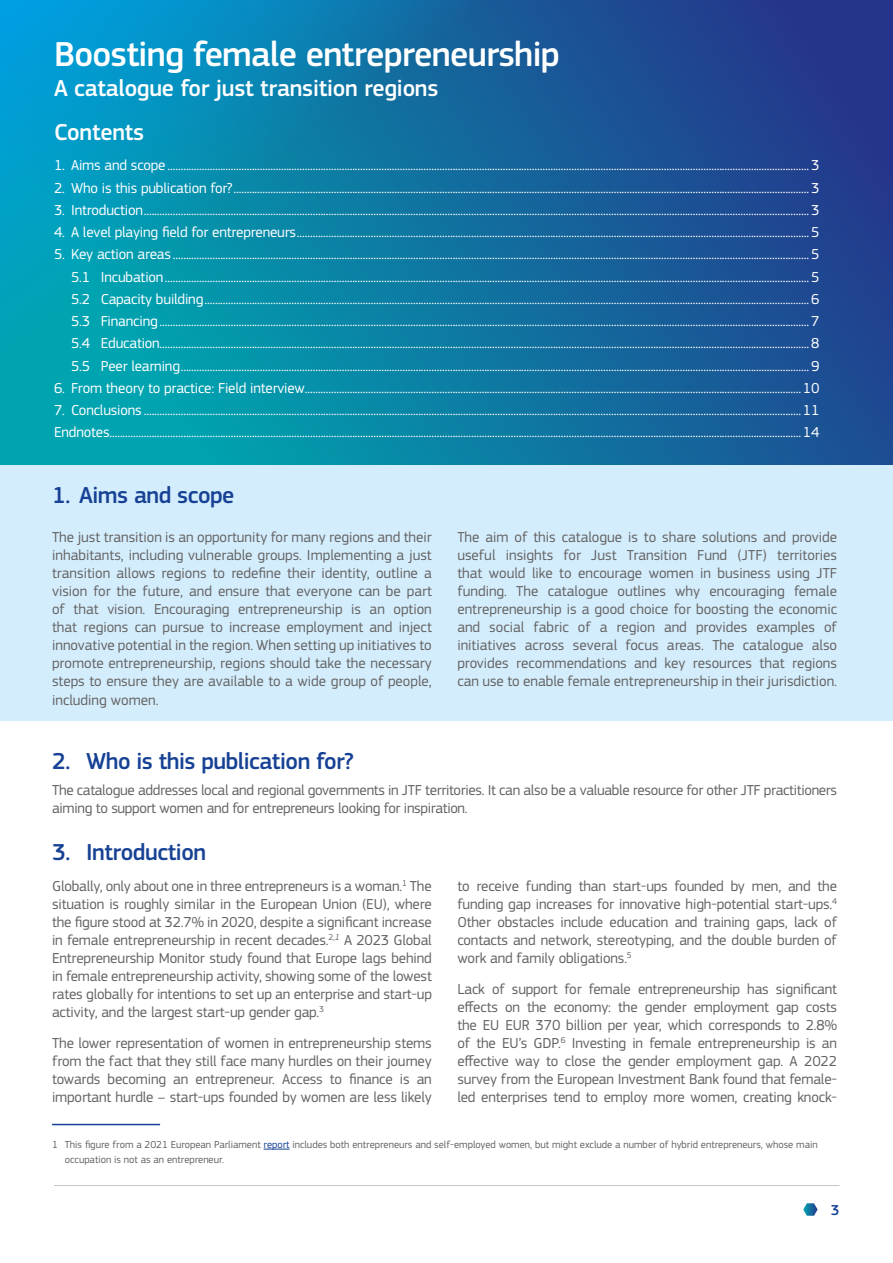
<style>
.page{position:relative;width:893px;height:1263px;background:#fff}
.page>*{position:absolute;margin:0;border:0;box-sizing:border-box;transform-origin:0 0}
.Index-Title{font:500 36px "EC Square Sans Pro";letter-spacing:-.02em;color:#fff}
.Index-Title-2{font:500 24px "EC Square Sans Pro";letter-spacing:-.02em;color:#164194}
.Index-Title-3{font:500 24px "EC Square Sans Pro";letter-spacing:-.01em;color:#fff}
.Body_Text{font:500 24px "EC Square Sans Pro";letter-spacing:-.01em;color:#fff}
.t1{font:15px "EC Square Sans Pro";letter-spacing:-.01em;color:#fff}
.Body_Text-2{font:15px/18px "EC Square Sans Pro";letter-spacing:-.01em;color:#646363;text-align:justify}
.Body_SC{font:15px/18px "EC Square Sans Pro";color:#646363;text-align:justify}
.t2{font:500 15px "EC Square Sans Pro";color:#164194}
.Footnotes{font:10.5px/15px "EC Square Sans Pro";color:#646363}
.s1{color:#164194}
</style>
<div class="page">
<hr style="left:54px;top:1185px;width:785px;height:1px;background:#c6c6c6">
<svg style="left:803px;top:1203px;width:15px;height:13px"></svg>
<svg style="left:0;top:0;width:893px;height:466px;background:#1073a3"></svg>
<div style="left:0;top:466px;width:893px;height:255px;background:#d4edfc"></div>
<hr style="left:52px;top:1124px;width:108px;height:1px;background:#164194">
<svg style="left:264px;top:1149px;width:26px;height:1px"></svg>
<h1 class="Index-Title" style="left:54px;top:34px;width:507px">Boosting female entrepreneurship</h1>
<h1 class="Index-Title-3" style="left:54px;top:75px;width:386px">A catalogue for just transition regions</h1>
<p class="Body_Text" style="left:54px;top:118px;width:92px">Contents</p>
<p class="t1" style="left:54px;top:157px;width:767px">1. Aims and scope ...................................................................................................................................................................................................................................................3</p>
<p class="t1" style="left:54px;top:179px;width:767px">2. Who is this publication for?..........................................................................................................................................................................................................................3</p>
<p class="t1" style="left:54px;top:201px;width:767px">3. Introduction............................................................................................................................................................................................................................................................3</p>
<p class="t1" style="left:54px;top:223px;width:767px">4. A level playing field for entrepreneurs..................................................................................................................................................................................................5</p>
<p class="t1" style="left:54px;top:246px;width:767px">5. Key action areas .................................................................................................................................................................................................................................................5</p>
<p class="t1" style="left:71px;top:268px;width:750px">5.1 Incubation....................................................................................................................................................................................................................................................5</p>
<p class="t1" style="left:71px;top:290px;width:750px">5.2 Capacity building.....................................................................................................................................................................................................................................6</p>
<p class="t1" style="left:71px;top:312px;width:750px">5.3 Financing......................................................................................................................................................................................................................................................7</p>
<p class="t1" style="left:71px;top:335px;width:750px">5.4 Education......................................................................................................................................................................................................................................................8</p>
<p class="t1" style="left:71px;top:357px;width:750px">5.5 Peer learning..............................................................................................................................................................................................................................................9</p>
<p class="t1" style="left:54px;top:379px;width:767px">6. From theory to practice: Field interview............................................................................................................................................................................................10</p>
<p class="t1" style="left:54px;top:401px;width:767px">7. Conclusions .........................................................................................................................................................................................................................................................11</p>
<p class="t1" style="left:54px;top:424px;width:767px">Endnotes......................................................................................................................................................................................................................................................................14</p>
<h1 class="Index-Title-2" style="left:52px;top:481px;width:184px">1. Aims and scope</h1>
<p class="Body_SC" style="left:52px;top:529px;width:381px">The just transition is an opportunity for many regions and their inhabitants, including vulnerable groups. Implementing a just transition allows regions to redefine their identity, outline a vision for the future, and ensure that everyone can be part of that vision. Encouraging entrepreneurship is an option that regions can pursue to increase employment and inject innovative potential in the region. When setting up initiatives to promote entrepreneurship, regions should take the necessary steps to ensure they are available to a wide group of people, including women.</p>
<p class="Body_SC" style="left:457px;top:529px;width:381px">The aim of this catalogue is to share solutions and provide useful insights for Just Transition Fund (JTF) territories that would like to encourage women in business using JTF funding. The catalogue outlines why encouraging female entrepreneurship is a good choice for boosting the economic and social fabric of a region and provides examples of initiatives across several focus areas. The catalogue also provides recommendations and key resources that regions can use to enable female entrepreneurship in their jurisdiction.</p>
<h2 class="Index-Title-2" style="left:52px;top:747px;width:303px">2. Who is this publication for?</h2>
<p class="Body_Text-2" style="left:52px;top:781px;width:786px">The catalogue addresses local and regional governments in JTF territories. It can also be a valuable resource for other JTF practitioners aiming to support women and for entrepreneurs looking for inspiration.</p>
<h2 class="Index-Title-2" style="left:52px;top:838px;width:155px">3. Introduction</h2>
<p class="Body_Text-2" style="left:52px;top:877px;width:381px">Globally, only about one in three entrepreneurs is a woman.<sup>1</sup> The situation is roughly similar in the European Union (EU), where the figure stood at 32.7% in 2020, despite a significant increase in female entrepreneurship in recent decades.<sup>2,</sup><sup>1</sup> A 2023 Global Entrepreneurship Monitor study found that Europe lags behind in female entrepreneurship activity, showing some of the lowest rates globally for intentions to set up an enterprise and start-up activity, and the largest start-up gender gap.<sup>3</sup></p>
<p class="Body_Text-2" style="left:52px;top:1034px;width:381px">The lower representation of women in entrepreneurship stems from the fact that they still face many hurdles on their journey towards becoming an entrepreneur. Access to finance is an important hurdle – start-ups founded by women are less likely</p>
<p class="Body_Text-2" style="left:457px;top:877px;width:381px">to receive funding than start-ups founded by men, and the funding gap increases for innovative high-potential start-ups.<sup>4<br></sup>Other obstacles include education and training gaps, lack of contacts and network, stereotyping, and the double burden of work and family obligations.<sup>5</sup></p>
<p class="Body_Text-2" style="left:457px;top:980px;width:381px">Lack of support for female entrepreneurship has significant effects on the economy: the gender employment gap costs the EU EUR 370 billion per year, which corresponds to 2.8% of the EU’s GDP.<sup>6</sup> Investing in female entrepreneurship is an effective way to close the gender employment gap. A 2022 survey from the European Investment Bank found that female&shy;led enterprises tend to employ more women, creating knock-</p>
<p class="Footnotes" style="left:65px;top:1137px;width:754px;text-indent:-13px">1 This figure from a 2021 European Parliament <span class="s1">report</span> includes both entrepreneurs and self-employed women, but might exclude a number of hybrid entrepreneurs, whose main occupation is not as an entrepreneur.</p>
<p class="t2" style="left:831px;top:1201px;width:10px">3</p>
</div>
